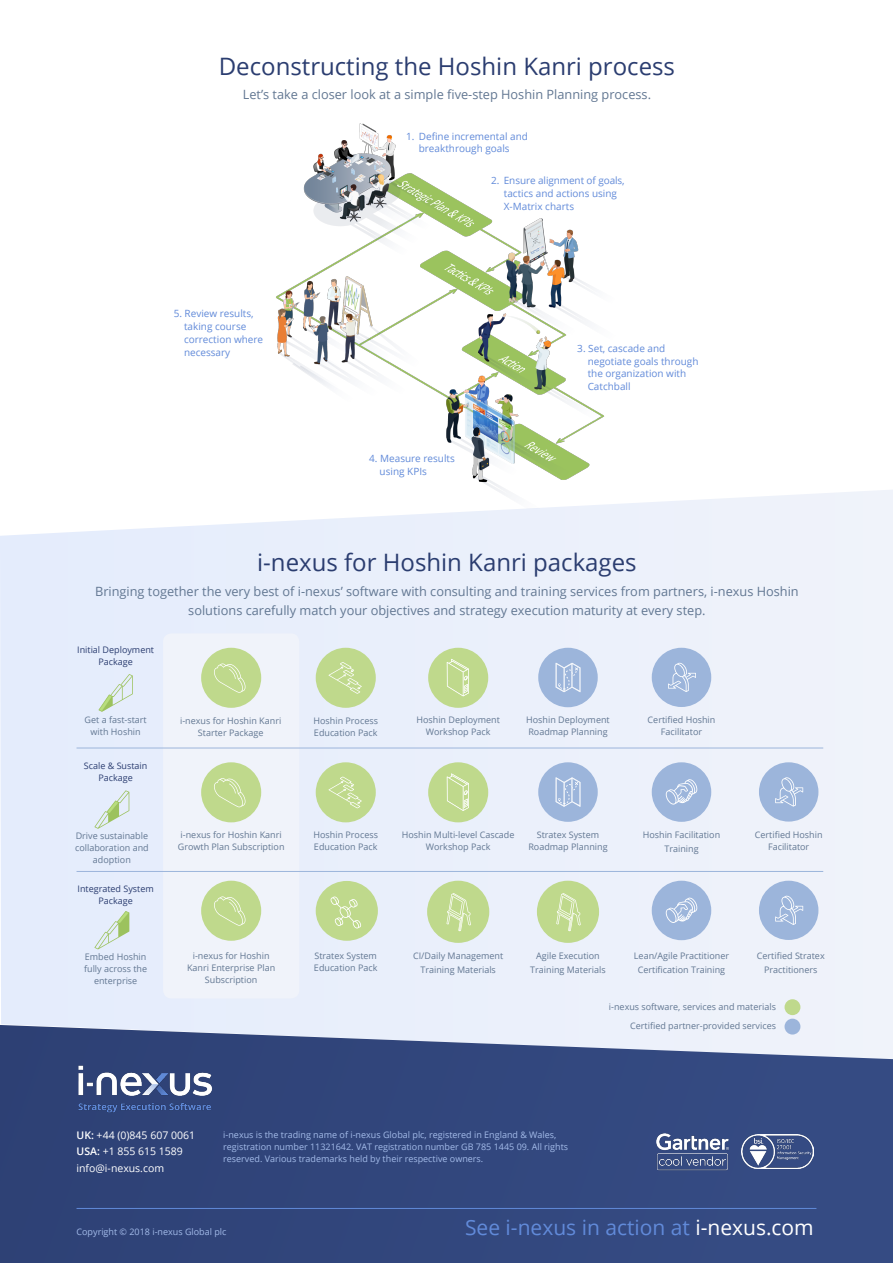
<style>
.page{position:relative;width:893px;height:1263px;background:#fff}
.page>*{position:absolute;margin:0;border:0;box-sizing:border-box;transform-origin:0 0}
.t1{font:24px "Open Sans";color:#2b3d70}
.t2{font:21px "Open Sans";color:#618ad9}
.t3{font:12.75px/19.2px "Open Sans";color:#627792;text-align:center}
.t4{font:10.5px "Open Sans";color:#fff}
.t5{font:10.05px/12.8px "Open Sans";color:#618ad9}
.t6{font:9px/12px "Open Sans";color:#627792;text-align:center}
.t7{font:9px/12px "Open Sans";color:#a3bbe9}
.t8{font:9px "Open Sans";color:#2b3d70}
.s1{font-weight:600}
.s2{color:#fff}
</style>
<div class="page">
<div style="left:0;top:490px;width:893px;height:535px;background:#ebf0fb"></div>
<svg style="left:0;top:1025px;width:893px;height:238px;background:#3f5386"></svg>
<img style="left:68px;top:1060px;width:155px;height:57px">
<hr style="left:77px;top:1208px;width:739px;height:1px;background:#618ad9">
<img style="left:253px;top:123px;width:392px;height:385px">
<div style="left:163px;top:633px;width:136px;height:365px;background:#f0f3fa;border-radius:9px"></div>
<div style="left:316px;top:648px;width:60px;height:60px;background:#bfd98c;border-radius:50%"></div>
<svg style="left:329px;top:662px;width:33px;height:32px"></svg>
<div style="left:316px;top:762px;width:60px;height:60px;background:#bfd98c;border-radius:50%"></div>
<svg style="left:329px;top:776px;width:33px;height:32px"></svg>
<div style="left:201px;top:648px;width:60px;height:60px;background:#bfd98c;border-radius:50%"></div>
<svg style="left:214px;top:663px;width:32px;height:30px"></svg>
<div style="left:201px;top:881px;width:60px;height:60px;background:#bfd98c;border-radius:50%"></div>
<svg style="left:214px;top:896px;width:32px;height:30px"></svg>
<div style="left:201px;top:762px;width:60px;height:60px;background:#bfd98c;border-radius:50%"></div>
<svg style="left:214px;top:778px;width:32px;height:29px"></svg>
<div style="left:427px;top:881px;width:62px;height:62px;background:#bfd98c;border-radius:50%"></div>
<svg style="left:446px;top:893px;width:25px;height:38px"></svg>
<div style="left:537px;top:881px;width:62px;height:62px;background:#bfd98c;border-radius:50%"></div>
<svg style="left:556px;top:893px;width:25px;height:38px"></svg>
<div style="left:428px;top:648px;width:60px;height:60px;background:#bfd98c;border-radius:50%"></div>
<svg style="left:447px;top:659px;width:22px;height:37px"></svg>
<div style="left:428px;top:762px;width:60px;height:60px;background:#bfd98c;border-radius:50%"></div>
<svg style="left:447px;top:773px;width:22px;height:38px"></svg>
<div style="left:652px;top:881px;width:59px;height:59px;background:#9cb5db;border-radius:50%"></div>
<svg style="left:666px;top:897px;width:31px;height:26px"></svg>
<div style="left:784px;top:999px;width:16px;height:16px;background:#bfd98c;border-radius:50%"></div>
<div style="left:784px;top:1019px;width:16px;height:15px;background:#9cb5db;border-radius:50%"></div>
<div style="left:652px;top:762px;width:59px;height:60px;background:#9cb5db;border-radius:50%"></div>
<svg style="left:666px;top:779px;width:31px;height:26px"></svg>
<div style="left:538px;top:648px;width:60px;height:59px;background:#9cb5db;border-radius:50%"></div>
<svg style="left:556px;top:663px;width:24px;height:29px"></svg>
<div style="left:538px;top:762px;width:60px;height:60px;background:#9cb5db;border-radius:50%"></div>
<svg style="left:556px;top:777px;width:24px;height:30px"></svg>
<div style="left:759px;top:881px;width:59px;height:59px;background:#9cb5db;border-radius:50%"></div>
<svg style="left:775px;top:895px;width:28px;height:30px"></svg>
<div style="left:759px;top:762px;width:59px;height:59px;background:#9cb5db;border-radius:50%"></div>
<svg style="left:775px;top:777px;width:28px;height:30px"></svg>
<div style="left:652px;top:648px;width:59px;height:59px;background:#9cb5db;border-radius:50%"></div>
<svg style="left:668px;top:662px;width:28px;height:30px"></svg>
<svg style="left:94px;top:790px;width:35px;height:39px"></svg>
<svg style="left:98px;top:674px;width:35px;height:38px"></svg>
<svg style="left:94px;top:911px;width:35px;height:38px"></svg>
<hr style="left:77px;top:748px;width:746px;height:1px;background:#9cb5db">
<hr style="left:77px;top:871px;width:746px;height:1px;background:#9cb5db">
<div style="left:316px;top:881px;width:62px;height:60px;background:#bfd98c;border-radius:50%"></div>
<svg style="left:331px;top:896px;width:30px;height:32px"></svg>
<img style="left:741px;top:1135px;width:73px;height:33px">
<img style="left:657px;top:1134px;width:72px;height:37px">
<p class="t1" style="left:219px;top:50px;width:458px">Deconstructing the Hoshin Kanri process</p>
<p class="t3" style="left:243px;top:84px;width:410px">Let’s take a closer look at a simple five-step Hoshin Planning process.</p>
<p class="t5" style="left:406px;top:129px;width:123px">1. Define incremental and</p>
<p class="t5" style="left:419px;top:142px;width:92px">breakthrough goals</p>
<p class="t5" style="left:174px;top:307px;width:81px">5. Review results,</p>
<p class="t5" style="left:184px;top:320px;width:64px">taking course</p>
<p class="t5" style="left:184px;top:333px;width:81px">correction where</p>
<p class="t5" style="left:184px;top:346px;width:48px">necessary</p>
<p class="t5" style="left:504px;top:174px;width:122px;text-indent:-13px">2. Ensure alignment of goals, tactics and actions using<br>X-Matrix charts</p>
<p class="t5" style="left:369px;top:451px;width:87px">4. Measure results</p>
<p class="t5" style="left:380px;top:464px;width:49px">using KPIs</p>
<p class="t5" style="left:577px;top:341px;width:90px">3. Set, cascade and</p>
<p class="t5" style="left:588px;top:354px;width:112px">negotiate goals through</p>
<p class="t5" style="left:588px;top:367px;width:100px">the organization with</p>
<p class="t5" style="left:588px;top:380px;width:44px">Catchball</p>
<p class="t1" style="left:257px;top:546px;width:381px">i-nexus for Hoshin Kanri packages</p>
<p class="t3" style="left:95px;top:582px;width:705px">Bringing together the very best of i-nexus’ software with consulting and training services from partners, i-nexus Hoshin solutions carefully match your objectives and strategy execution maturity at every step.</p>
<p class="t8" style="left:77px;top:643px;width:78px">Initial Deployment</p>
<p class="t8" style="left:98px;top:655px;width:36px">Package</p>
<p class="t6" style="left:85px;top:714px;width:64px">Get a fast-start with Hoshin</p>
<p class="t8" style="left:84px;top:760px;width:65px">Scale &amp; Sustain</p>
<p class="t8" style="left:98px;top:772px;width:36px">Package</p>
<p class="t6" style="left:75px;top:829px;width:75px">Drive sustainable collaboration and adoption</p>
<p class="t8" style="left:77px;top:882px;width:78px">Integrated System</p>
<p class="t8" style="left:98px;top:894px;width:36px">Package</p>
<p class="t6" style="left:84px;top:951px;width:65px">Embed Hoshin fully across the enterprise</p>
<p class="t6" style="left:180px;top:715px;width:103px">i-nexus for Hoshin Kanri<br>Starter Package</p>
<p class="t6" style="left:178px;top:828px;width:108px">i-nexus for Hoshin Kanri<br>Growth Plan Subscription</p>
<p class="t6" style="left:187px;top:949px;width:90px">i-nexus for Hoshin<br>Kanri Enterprise Plan<br>Subscription</p>
<p class="t6" style="left:313px;top:715px;width:66px;text-align:left">Hoshin Process<br>Education Pack</p>
<p class="t6" style="left:416px;top:714px;width:85px">Hoshin Deployment<br>Workshop Pack</p>
<p class="t6" style="left:526px;top:714px;width:85px">Hoshin Deployment</p>
<p class="t6" style="left:528px;top:726px;width:81px">Roadmap Planning</p>
<p class="t6" style="left:648px;top:714px;width:69px">Certified Hoshin<br>Facilitator</p>
<p class="t6" style="left:313px;top:828px;width:66px;text-align:left">Hoshin Process<br>Education Pack</p>
<p class="t6" style="left:402px;top:828px;width:114px">Hoshin Multi-level Cascade<br>Workshop Pack</p>
<p class="t6" style="left:537px;top:828px;width:64px">Stratex System</p>
<p class="t6" style="left:528px;top:840px;width:81px">Roadmap Planning</p>
<p class="t6" style="left:643px;top:828px;width:79px">Hoshin Facilitation</p>
<p class="t6" style="left:664px;top:842px;width:36px">Training</p>
<p class="t6" style="left:755px;top:828px;width:69px">Certified Hoshin<br>Facilitator</p>
<p class="t6" style="left:315px;top:950px;width:64px">Stratex System</p>
<p class="t6" style="left:314px;top:962px;width:65px">Education Pack</p>
<p class="t6" style="left:413px;top:950px;width:92px">CI/Daily Management</p>
<p class="t6" style="left:420px;top:964px;width:77px">Training Materials</p>
<p class="t6" style="left:757px;top:949px;width:69px;line-height:14.1px">Certified Stratex<br>Practitioners</p>
<p class="t6" style="left:609px;top:1001px;width:169px">i-nexus software, services and materials</p>
<p class="t6" style="left:630px;top:1019px;width:147px">Certified partner-provided services</p>
<p class="t6" style="left:536px;top:950px;width:65px">Agile Execution</p>
<p class="t6" style="left:530px;top:964px;width:77px">Training Materials</p>
<p class="t6" style="left:634px;top:949px;width:97px;line-height:14.1px">Lean/Agile Practitioner<br>Certification Training</p>
<p class="t4" style="left:77px;top:1128px;width:120px"><span class="s1">UK:</span> +44 (0)845 607 0061</p>
<p class="t4" style="left:77px;top:1144px;width:108px"><span class="s1">USA:</span> +1 855 615 1589</p>
<p class="t4" style="left:77px;top:1161px;width:89px">info@i-nexus.com</p>
<p class="t7" style="left:223px;top:1128px;width:346px">i-nexus is the trading name of i-nexus Global plc, registered in England &amp; Wales, registration number 11321642. VAT registration number GB 785 1445 09. All rights reserved. Various trademarks held by their respective owners.</p>
<p class="t7" style="left:77px;top:1225px;width:151px">Copyright © 2018 i-nexus Global plc</p>
<p class="t2" style="left:465px;top:1213px;width:350px">See i-nexus in action at <span class="s2">i-nexus.com</span></p>
</div>
